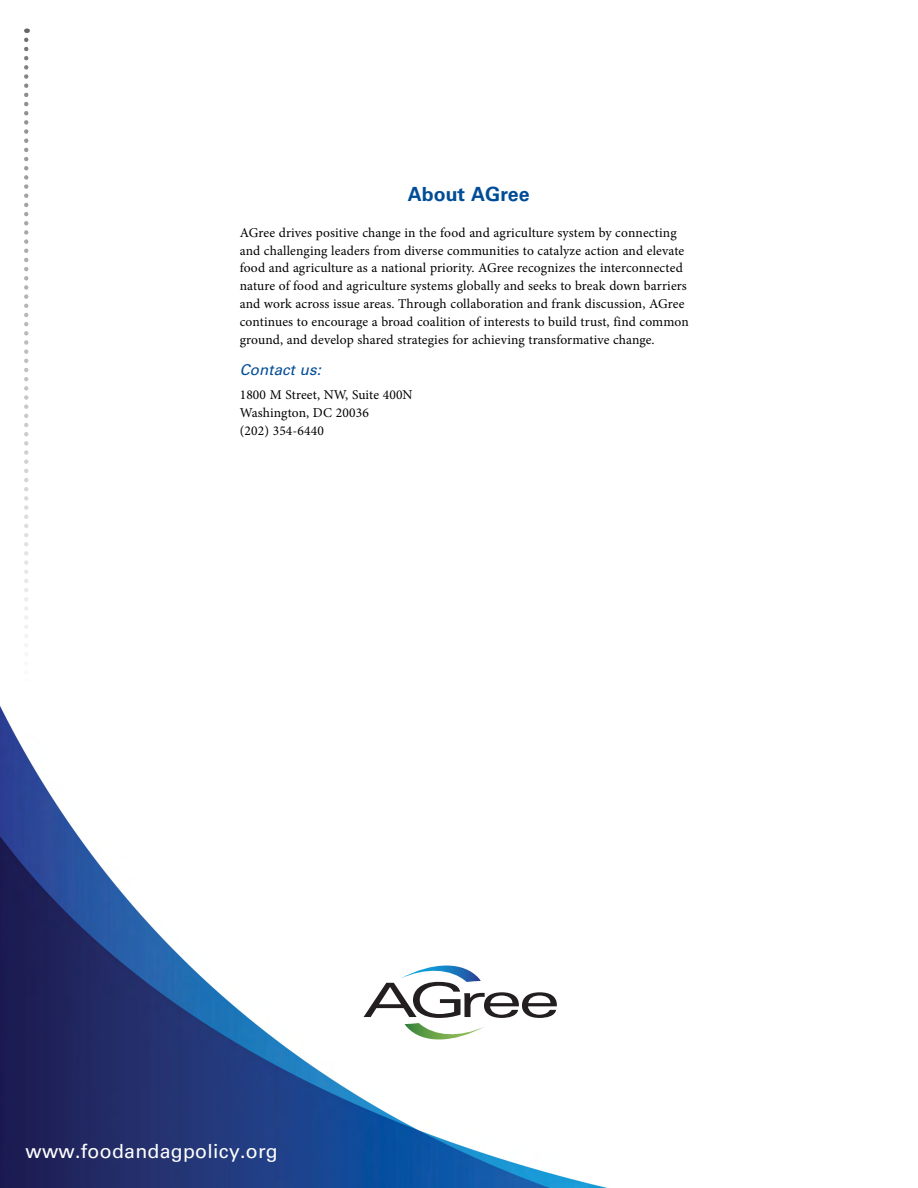
<style>
.page{position:relative;width:918px;height:1188px;background:#fff}
.page>*{position:absolute;margin:0;border:0;box-sizing:border-box;transform-origin:0 0}
.t1{font:19.5px "Univers LT Std";letter-spacing:.015em;color:#fff}
.t2{font:700 19.5px "Univers LT Std";color:#004c98}
.t3{font:italic 15px "Univers LT Std";letter-spacing:.01em;color:#004c98}
.t4{font:13.5px/18px "Minion Pro";letter-spacing:.01em;color:#000}
</style>
<div class="page">
<img style="left:0;top:706px;width:608px;height:482px">
<svg style="left:24px;top:40px;width:4px;height:607px"></svg>
<svg style="left:364px;top:966px;width:193px;height:78px"></svg>
<h1 class="t2" style="left:408px;top:182px;width:123px">About AGree</h1>
<p class="t4" style="left:240px;top:223px;width:451px">AGree drives positive change in the food and agriculture system by connecting and challenging leaders from diverse communities to catalyze action and elevate food and agriculture as a national priority. AGree recognizes the interconnected nature of food and agriculture systems globally and seeks to break down barriers and work across issue areas. Through collaboration and frank discussion, AGree continues to encourage a broad coalition of interests to build trust, find common ground, and develop shared strategies for achieving transformative change.</p>
<p class="t3" style="left:240px;top:360px;width:83px">Contact us:</p>
<p class="t4" style="left:240px;top:386px;width:174px">1800 M Street, NW, Suite 400N<br>Washington, DC 20036<br>(202) 354-6440</p>
<h1 class="t1" style="left:26px;top:1139px;width:254px">www.foodandagpolicy.org</h1>
</div>
